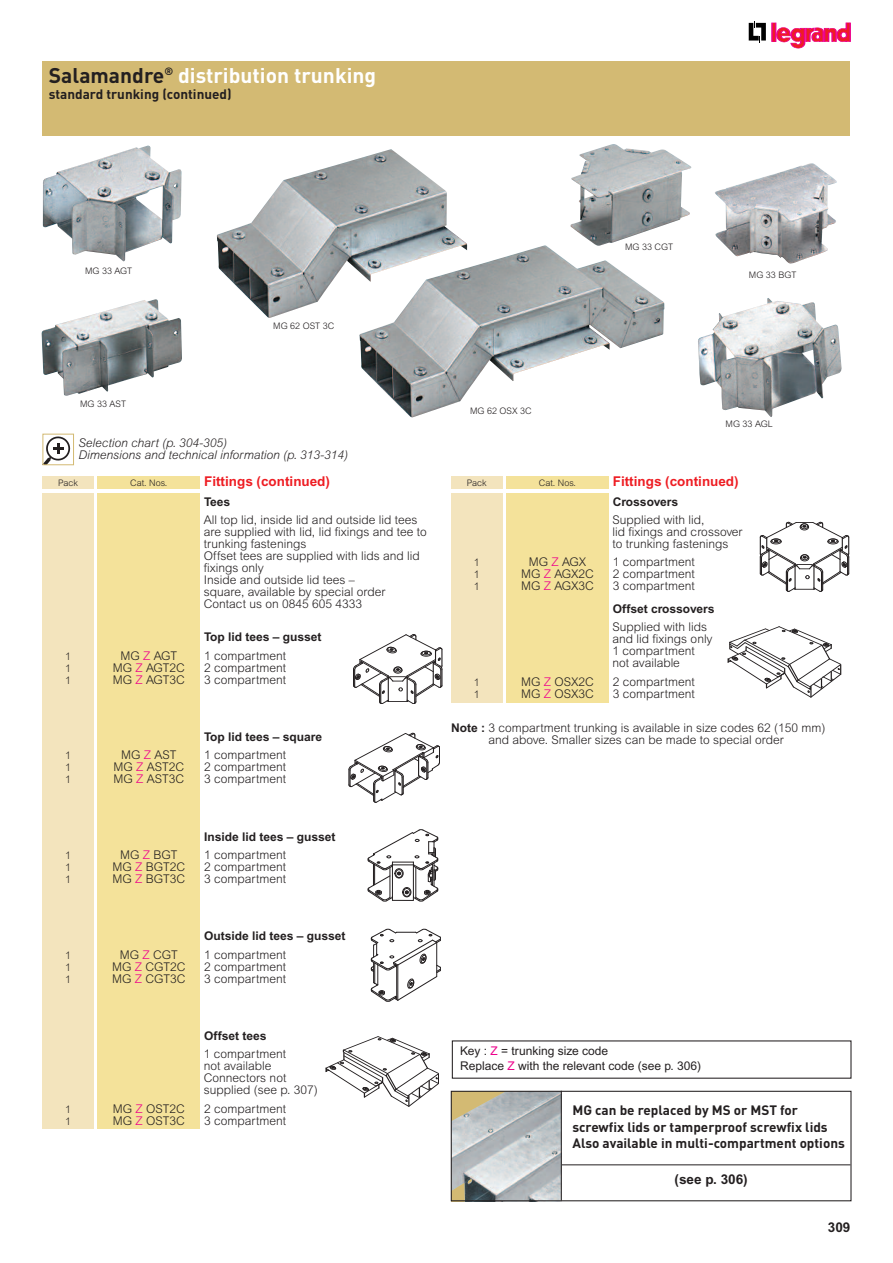
<style>
.page{position:relative;width:893px;height:1263px;background:#fff}
.page>*{position:absolute;margin:0;border:0;box-sizing:border-box;transform-origin:0 0}
.t1{font:700 21px "DIN";color:#fff}
.t2{font:700 13.5px/16.5px "DIN";color:#231f20}
.t3{font:700 13.5px "Arial";color:#ee1d23}
.t4{font:700 13.5px "Arial";color:#231f20}
.t5{font:300 12px/12px "Arial";color:#231f20}
.t6{font:700 12px "Arial";color:#231f20}
.t7{font:italic 300 12px/12px "Arial";color:#231f20}
.t8{font:12px/14.2px "Arial";color:#231f20}
.t9{font:300 10.5px "Arial";color:#231f20}
.t10{font:300 9px "Arial";color:#231f20}
.s1{color:#231f20}
.s2{color:#ed028c}
.s3{font-weight:700}
</style>
<div class="page">
<div style="left:43px;top:62px;width:807px;height:74px;background:#d3ba73"></div>
<div style="left:772px;top:23px;width:4px;height:19px;border:1px solid #ed028c"></div>
<svg style="left:776px;top:23px;width:75px;height:26px"></svg>
<svg style="left:749px;top:21px;width:17px;height:21px"></svg>
<div style="left:506px;top:476px;width:102px;height:13px;background:#f4e29a"></div>
<div style="left:506px;top:493px;width:102px;height:210px;background:#f4e29a"></div>
<div style="left:451px;top:476px;width:51px;height:13px;background:#f3e4bd"></div>
<div style="left:451px;top:493px;width:51px;height:210px;background:#f3e4bd"></div>
<div style="left:98px;top:476px;width:102px;height:13px;background:#f4e29a"></div>
<div style="left:43px;top:476px;width:51px;height:13px;background:#f3e4bd"></div>
<div style="left:98px;top:493px;width:102px;height:635px;background:#f4e29a"></div>
<div style="left:43px;top:493px;width:51px;height:635px;background:#f3e4bd"></div>
<svg style="left:45px;top:436px;width:26px;height:27px"></svg>
<div style="left:43px;top:434px;width:31px;height:31px;border:1px solid #d3ba73"></div>
<svg style="left:353px;top:634px;width:89px;height:70px"></svg>
<svg style="left:349px;top:733px;width:91px;height:70px"></svg>
<svg style="left:368px;top:829px;width:70px;height:73px"></svg>
<svg style="left:371px;top:929px;width:70px;height:72px"></svg>
<svg style="left:326px;top:1036px;width:113px;height:70px"></svg>
<svg style="left:728px;top:626px;width:113px;height:71px"></svg>
<svg style="left:760px;top:522px;width:89px;height:70px"></svg>
<img style="left:698px;top:298px;width:144px;height:119px">
<img style="left:41px;top:299px;width:141px;height:97px">
<img style="left:359px;top:245px;width:305px;height:172px">
<img style="left:217px;top:149px;width:250px;height:169px">
<img style="left:42px;top:145px;width:140px;height:117px">
<img style="left:569px;top:144px;width:123px;height:102px">
<img style="left:715px;top:163px;width:122px;height:101px">
<hr style="left:559px;top:1164px;width:291px;height:1px;background:#231f20">
<img style="left:453px;top:1093px;width:108px;height:106px">
<div style="left:451px;top:1091px;width:400px;height:110px;border:1px solid #231f20"></div>
<hr style="left:561px;top:1091px;width:1px;height:110px;background:#231f20">
<h1 class="t1" style="left:49px;top:63px;width:329px"><span class="s1">Salamandre</span><sup>®</sup> distribution trunking</h1>
<p class="t2" style="left:49px;top:85px;width:184px">standard trunking (continued)</p>
<p class="t10" style="left:625px;top:244px;width:50px">MG 33 CGT</p>
<p class="t10" style="left:85px;top:268px;width:49px">MG 33 AGT</p>
<p class="t10" style="left:749px;top:271px;width:49px">MG 33 BGT</p>
<p class="t10" style="left:273px;top:323px;width:63px">MG 62 OST 3C</p>
<p class="t10" style="left:80px;top:400px;width:48px">MG 33 AST</p>
<p class="t7" style="left:78px;top:437px;width:271px">Selection chart (p. 304-305)<br>Dimensions and technical information (p. 313-314)</p>
<p class="t10" style="left:58px;top:479px;width:21px">Pack</p>
<p class="t10" style="left:130px;top:479px;width:39px">Cat. Nos.</p>
<p class="t3" style="left:204px;top:476px;width:127px">Fittings (continued)</p>
<p class="t6" style="left:204px;top:497px;width:28px">Tees</p>
<p class="t5" style="left:204px;top:515px;width:224px">All top lid, inside lid and outside lid tees are supplied with lid, lid fixings and tee to trunking fastenings<br>Offset tees are supplied with lids and lid fixings only<br>Inside and outside lid tees –<br>square, available by special order<br>Contact us on 0845 605 4333</p>
<p class="t6" style="left:204px;top:633px;width:119px">Top lid tees – gusset</p>
<p class="t9" style="left:65px;top:652px;width:7px">1</p>
<p class="t5" style="left:120px;top:650px;width:58px">MG <span class="s2">Z</span> AGT</p>
<p class="t5" style="left:204px;top:650px;width:84px">1 compartment</p>
<p class="t9" style="left:65px;top:664px;width:7px">1</p>
<p class="t5" style="left:113px;top:662px;width:74px">MG <span class="s2">Z</span> AGT2C</p>
<p class="t5" style="left:204px;top:662px;width:84px">2 compartment</p>
<p class="t9" style="left:65px;top:676px;width:7px">1</p>
<p class="t5" style="left:113px;top:674px;width:74px">MG <span class="s2">Z</span> AGT3C</p>
<p class="t5" style="left:204px;top:674px;width:84px">3 compartment</p>
<p class="t6" style="left:204px;top:732px;width:120px">Top lid tees – square</p>
<p class="t9" style="left:65px;top:752px;width:7px">1</p>
<p class="t5" style="left:121px;top:750px;width:57px">MG <span class="s2">Z</span> AST</p>
<p class="t5" style="left:204px;top:750px;width:84px">1 compartment</p>
<p class="t9" style="left:65px;top:764px;width:7px">1</p>
<p class="t5" style="left:113px;top:762px;width:72px">MG <span class="s2">Z</span> AST2C</p>
<p class="t5" style="left:204px;top:762px;width:84px">2 compartment</p>
<p class="t9" style="left:65px;top:776px;width:7px">1</p>
<p class="t5" style="left:113px;top:774px;width:72px">MG <span class="s2">Z</span> AST3C</p>
<p class="t5" style="left:204px;top:774px;width:84px">3 compartment</p>
<p class="t6" style="left:204px;top:832px;width:133px">Inside lid tees – gusset</p>
<p class="t9" style="left:65px;top:851px;width:7px">1</p>
<p class="t5" style="left:120px;top:850px;width:59px">MG <span class="s2">Z</span> BGT</p>
<p class="t5" style="left:204px;top:850px;width:84px">1 compartment</p>
<p class="t9" style="left:65px;top:863px;width:7px">1</p>
<p class="t5" style="left:112px;top:862px;width:74px">MG <span class="s2">Z</span> BGT2C</p>
<p class="t5" style="left:204px;top:862px;width:84px">2 compartment</p>
<p class="t9" style="left:65px;top:875px;width:7px">1</p>
<p class="t5" style="left:112px;top:874px;width:74px">MG <span class="s2">Z</span> BGT3C</p>
<p class="t5" style="left:204px;top:874px;width:84px">3 compartment</p>
<p class="t6" style="left:204px;top:931px;width:143px">Outside lid tees – gusset</p>
<p class="t9" style="left:65px;top:951px;width:7px">1</p>
<p class="t5" style="left:120px;top:949px;width:60px">MG <span class="s2">Z</span> CGT</p>
<p class="t5" style="left:204px;top:949px;width:84px">1 compartment</p>
<p class="t9" style="left:65px;top:963px;width:7px">1</p>
<p class="t5" style="left:112px;top:961px;width:75px">MG <span class="s2">Z</span> CGT2C</p>
<p class="t5" style="left:204px;top:961px;width:84px">2 compartment</p>
<p class="t9" style="left:65px;top:975px;width:7px">1</p>
<p class="t5" style="left:112px;top:973px;width:75px">MG <span class="s2">Z</span> CGT3C</p>
<p class="t5" style="left:204px;top:973px;width:84px">3 compartment</p>
<p class="t6" style="left:204px;top:1031px;width:64px">Offset tees</p>
<p class="t5" style="left:204px;top:1049px;width:115px">1 compartment<br>not available<br>Connectors not supplied (see p. 307)</p>
<p class="t9" style="left:65px;top:1105px;width:7px">1</p>
<p class="t5" style="left:113px;top:1103px;width:74px">MG <span class="s2">Z</span> OST2C</p>
<p class="t5" style="left:204px;top:1103px;width:84px">2 compartment</p>
<p class="t9" style="left:65px;top:1117px;width:7px">1</p>
<p class="t5" style="left:113px;top:1115px;width:74px">MG <span class="s2">Z</span> OST3C</p>
<p class="t5" style="left:204px;top:1115px;width:84px">3 compartment</p>
<p class="t10" style="left:470px;top:407px;width:63px">MG 62 OSX 3C</p>
<p class="t10" style="left:726px;top:421px;width:49px">MG 33 AGL</p>
<p class="t10" style="left:467px;top:479px;width:21px">Pack</p>
<p class="t10" style="left:539px;top:479px;width:39px">Cat. Nos.</p>
<p class="t3" style="left:613px;top:476px;width:127px">Fittings (continued)</p>
<p class="t6" style="left:613px;top:497px;width:67px">Crossovers</p>
<p class="t5" style="left:613px;top:515px;width:131px">Supplied with lid,<br>lid fixings and crossover to trunking fastenings</p>
<p class="t9" style="left:474px;top:559px;width:7px">1</p>
<p class="t5" style="left:529px;top:557px;width:59px">MG <span class="s2">Z</span> AGX</p>
<p class="t5" style="left:613px;top:557px;width:84px">1 compartment</p>
<p class="t9" style="left:474px;top:571px;width:7px">1</p>
<p class="t5" style="left:521px;top:569px;width:74px">MG <span class="s2">Z</span> AGX2C</p>
<p class="t5" style="left:613px;top:569px;width:84px">2 compartment</p>
<p class="t9" style="left:474px;top:583px;width:7px">1</p>
<p class="t5" style="left:521px;top:581px;width:74px">MG <span class="s2">Z</span> AGX3C</p>
<p class="t5" style="left:613px;top:581px;width:84px">3 compartment</p>
<p class="t6" style="left:613px;top:604px;width:103px">Offset crossovers</p>
<p class="t5" style="left:613px;top:622px;width:101px">Supplied with lids and lid fixings only<br>1 compartment not available</p>
<p class="t9" style="left:474px;top:678px;width:7px">1</p>
<p class="t5" style="left:521px;top:677px;width:74px">MG <span class="s2">Z</span> OSX2C</p>
<p class="t5" style="left:613px;top:677px;width:84px">2 compartment</p>
<p class="t9" style="left:474px;top:690px;width:7px">1</p>
<p class="t5" style="left:521px;top:689px;width:74px">MG <span class="s2">Z</span> OSX3C</p>
<p class="t5" style="left:613px;top:689px;width:84px">3 compartment</p>
<p class="t5" style="left:451px;top:723px;width:376px;text-align:center"><span class="s3">Note :</span> 3 compartment trunking is available in size codes 62 (150 mm) and above. Smaller sizes can be made to special order</p>
<p class="t8" style="left:460px;top:1045px;width:242px">Key : <span class="s2">Z</span> = trunking size code<br>Replace <span class="s2">Z</span> with the relevant code (see p. 306)</p>
<p class="t2" style="left:572px;top:1102px;width:274px">MG can be replaced by MS or MST for screwfix lids or tamperproof screwfix lids<br>Also available in multi-compartment options</p>
<p class="t4" style="left:675px;top:1175px;width:75px">(see p. 306)</p>
<p class="t4" style="left:828px;top:1222px;width:24px">309</p>
</div>
